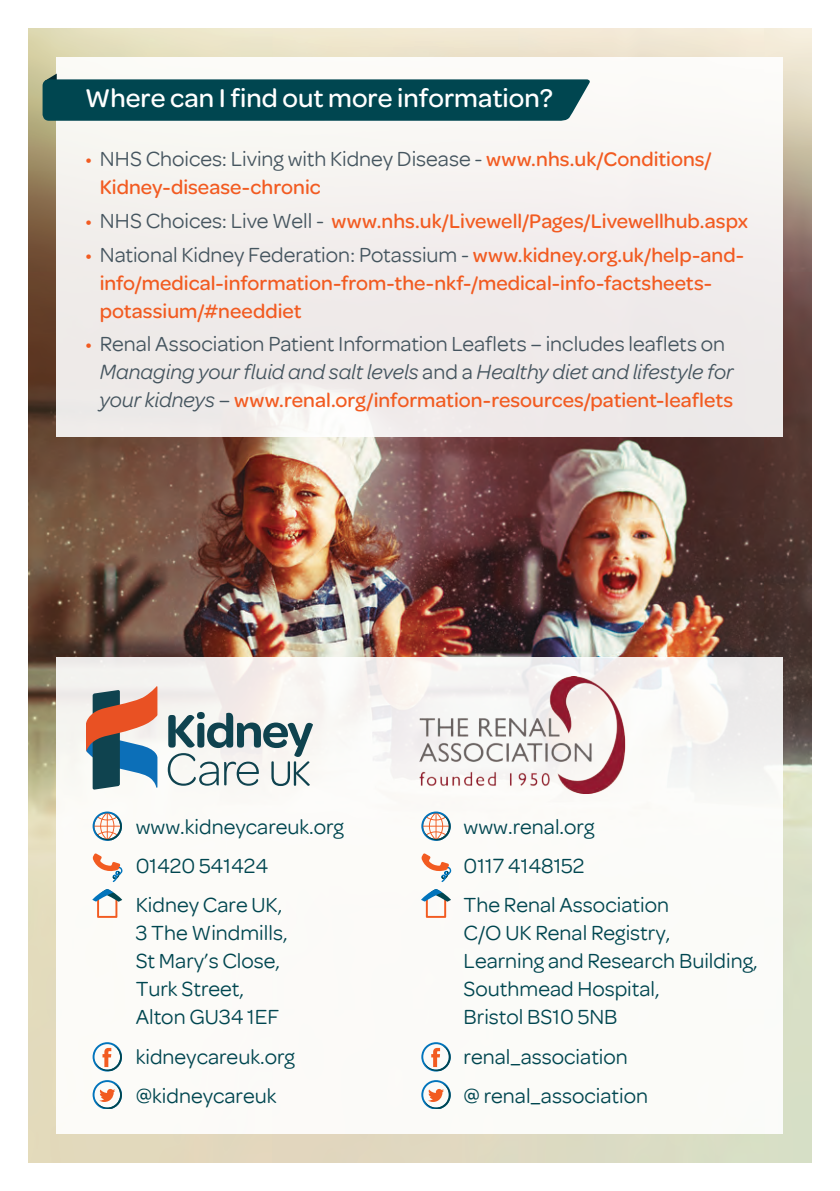
<style>
.page{position:relative;width:840px;height:1191px;background:#fff}
.page>*{position:absolute;margin:0;border:0;box-sizing:border-box;transform-origin:0 0}
.t1{font:500 27.4px "Omnes";color:#fff}
.t2{font:22px/39.4px "Omnes";color:#004650}
.t3{font:22px/28px "Omnes";color:#45555f}
.t4{font:500 21px/28px "Omnes";color:#f25b21}
.s1{color:#f25b21}
.s2{font-weight:500;font-size:21px;color:#f25b21}
.s3{font-weight:400;font-size:22px}
.s4{font-weight:400;font-size:22px;color:#45555f}
.s5{font-style:italic}
.s6{font-weight:400;font-style:italic;font-size:22px;color:#45555f}
</style>
<div class="page">
<img style="left:28px;top:28px;width:783px;height:1134px">
<div style="left:57px;top:658px;width:725px;height:476px;background:#fbfbf8"></div>
<div style="left:57px;top:57px;width:725px;height:380px;background:linear-gradient(to right,#f2efec,#f3efef)"></div>
<svg style="left:168px;top:712px;width:145px;height:74px"></svg>
<svg style="left:86px;top:686px;width:71px;height:103px"></svg>
<svg style="left:92px;top:811px;width:30px;height:30px"></svg>
<svg style="left:92px;top:853px;width:30px;height:29px"></svg>
<div style="left:97px;top:896px;width:20px;height:22px;border:2px solid #f25b21"></div>
<svg style="left:92px;top:889px;width:30px;height:12px"></svg>
<svg style="left:92px;top:1042px;width:30px;height:30px"></svg>
<svg style="left:92px;top:1080px;width:30px;height:28px"></svg>
<svg style="left:421px;top:811px;width:30px;height:30px"></svg>
<svg style="left:421px;top:853px;width:30px;height:29px"></svg>
<div style="left:425px;top:896px;width:21px;height:22px;border:2px solid #f25b21"></div>
<svg style="left:421px;top:889px;width:29px;height:12px"></svg>
<svg style="left:421px;top:1042px;width:30px;height:30px"></svg>
<svg style="left:421px;top:1080px;width:30px;height:28px"></svg>
<img style="left:420px;top:677px;width:206px;height:116px">
<svg style="left:43px;top:74px;width:547px;height:47px;background:#225e66"></svg>
<p class="t1" style="left:85px;top:83px;width:469px">Where can I find out more information?</p>
<p class="t3" style="left:85px;top:145px;width:627px"><span class="s1">•</span> NHS Choices: Living with Kidney Disease - <span class="s2">www.nhs.uk/Conditions/</span></p>
<p class="t4" style="left:100px;top:173px;width:222px">Kidney-disease-chronic</p>
<p class="t4" style="left:85px;top:207px;width:664px"><span class="s3">•</span> <span class="s4">NHS Choices: Live Well -</span> www.nhs.uk/Livewell/Pages/Livewellhub.aspx</p>
<p class="t3" style="left:85px;top:240px;width:660px"><span class="s1">•</span> National Kidney Federation: Potassium - <span class="s2">www.kidney.org.uk/help-and-</span></p>
<p class="t4" style="left:100px;top:269px;width:613px">info/medical-information-from-the-nkf-/medical-info-factsheets&shy;potassium/#needdiet</p>
<p class="t3" style="left:100px;top:330px;width:635px;text-indent:-15px"><span class="s1">•</span> Renal Association Patient Information Leaflets – includes leaflets on<br><span class="s5">Managing your fluid and salt levels</span> and a <span class="s5">Healthy diet and lifestyle for</span></p>
<p class="t4" style="left:100px;top:386px;width:634px"><span class="s6">your kidneys</span> <span class="s4">–</span> www.renal.org/information-resources/patient-leaflets</p>
<p class="t2" style="left:136px;top:806px;width:210px">www.kidneycareuk.org<br>01420 541424<br>Kidney Care UK,</p>
<p class="t2" style="left:136px;top:919px;width:153px;line-height:28px">3 The Windmills,<br>St Mary’s Close,<br>Turk Street,<br>Alton GU34 1EF</p>
<p class="t2" style="left:136px;top:1036px;width:161px">kidneycareuk.org @kidneycareuk</p>
<p class="t2" style="left:463px;top:806px;width:207px">www.renal.org<br>0117 4148152<br>The Renal Association</p>
<p class="t2" style="left:463px;top:919px;width:295px;line-height:28px">C/O UK Renal Registry,<br>Learning and Research Building,<br>Southmead Hospital,<br>Bristol BS10 5NB</p>
<p class="t2" style="left:463px;top:1036px;width:186px">renal_association @ renal_association</p>
</div>
